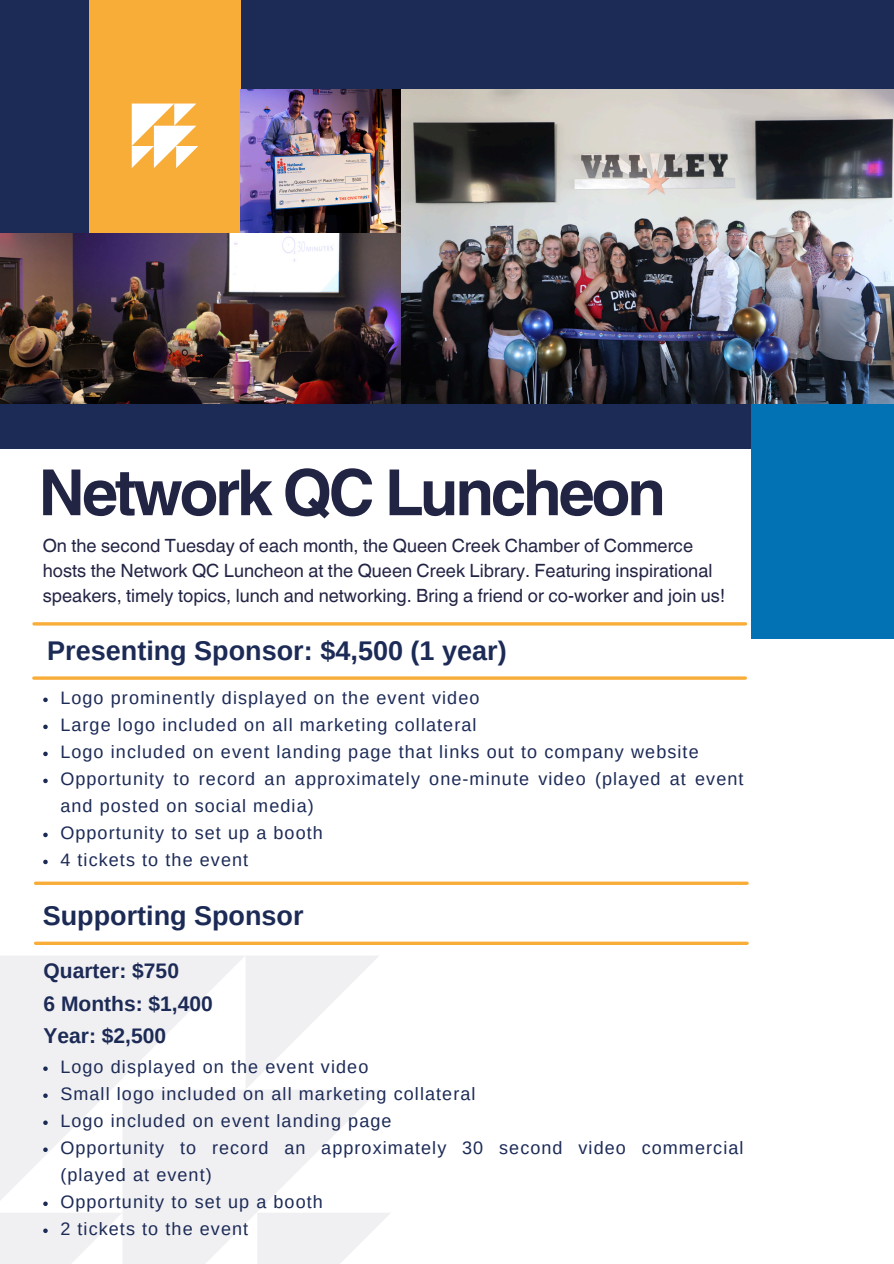
<style>
.page{position:relative;width:894px;height:1264px;background:#fff}
.page>*{position:absolute;margin:0;border:0;box-sizing:border-box;transform-origin:0 0}
.t1{font:700 63.6px "Helvetica World";letter-spacing:-.055em;color:#222444}
.t2{font:700 27px "Arimo";color:#1c2a56}
.t3{font:700 21px/32.7px "Arimo";color:#1c2a56}
.t4{font:18.3px/24.8px "Helvetica World";color:#222444}
.t5{font:18px/27px "Arimo";letter-spacing:.06em;color:#1c2a56}
</style>
<div class="page">
<div style="left:0;top:0;width:893px;height:448px;background:#1c2a56"></div>
<div style="left:89px;top:0;width:152px;height:233px;background:#f9ad39"></div>
<div style="left:751px;top:401px;width:142px;height:238px;background:#0272b5"></div>
<img style="left:400px;top:89px;width:493px;height:314px">
<img style="left:241px;top:89px;width:159px;height:144px">
<img style="left:0;top:233px;width:400px;height:170px">
<svg style="left:132px;top:103px;width:66px;height:65px"></svg>
<hr style="left:34px;top:622px;width:711px;height:3px;background:#f9ad39">
<hr style="left:34px;top:676px;width:711px;height:3px;background:#f9ad39">
<svg style="left:43px;top:697px;width:5px;height:5px"></svg>
<svg style="left:43px;top:724px;width:5px;height:5px"></svg>
<svg style="left:43px;top:751px;width:5px;height:5px"></svg>
<svg style="left:43px;top:778px;width:5px;height:5px"></svg>
<svg style="left:43px;top:832px;width:5px;height:5px"></svg>
<svg style="left:43px;top:859px;width:5px;height:5px"></svg>
<svg style="left:0;top:956px;width:390px;height:307px"></svg>
<svg style="left:36px;top:881px;width:710px;height:4px;background:#f9b957"></svg>
<svg style="left:36px;top:941px;width:710px;height:4px;background:#f9b957"></svg>
<p class="t1" style="left:38px;top:440px;width:628px">Network QC Luncheon</p>
<h1 class="t4" style="left:43px;top:533px;width:683px">On the second Tuesday of each month, the Queen Creek Chamber of Commerce hosts the Network QC Luncheon at the Queen Creek Library. Featuring inspirational speakers, timely topics, lunch and networking. Bring a friend or co-worker and join us!</h1>
<p class="t2" style="left:47px;top:635px;width:461px">Presenting Sponsor: $4,500 (1 year)</p>
<p class="t5" style="left:60px;top:684px;width:420px">Logo prominently displayed on the event video</p>
<h2 class="t5" style="left:60px;top:711px;width:417px">Large logo included on all marketing collateral</h2>
<p class="t5" style="left:60px;top:738px;width:639px">Logo included on event landing page that links out to company website</p>
<p class="t5" style="left:60px;top:765px;width:684px">Opportunity to record an approximately one-minute video (played at event and posted on social media)</p>
<p class="t5" style="left:60px;top:819px;width:264px">Opportunity to set up a booth</p>
<p class="t5" style="left:60px;top:846px;width:189px">4 tickets to the event</p>
<p class="t2" style="left:43px;top:900px;width:262px">Supporting Sponsor</p>
<p class="t3" style="left:44px;top:954px;width:171px">Quarter: $750<br>6 Months: $1,400<br>Year: $2,500</p>
<p class="t5" style="left:60px;top:1053px;width:309px">Logo displayed on the event video</p>
<h2 class="t5" style="left:60px;top:1080px;width:416px">Small logo included on all marketing collateral</h2>
<p class="t5" style="left:60px;top:1107px;width:332px">Logo included on event landing page</p>
<h3 class="t5" style="left:60px;top:1134px;width:684px">Opportunity to record an approximately 30 second video commercial (played at event)</h3>
<p class="t5" style="left:60px;top:1188px;width:264px">Opportunity to set up a booth</p>
<p class="t5" style="left:60px;top:1215px;width:189px">2 tickets to the event</p>
</div>
